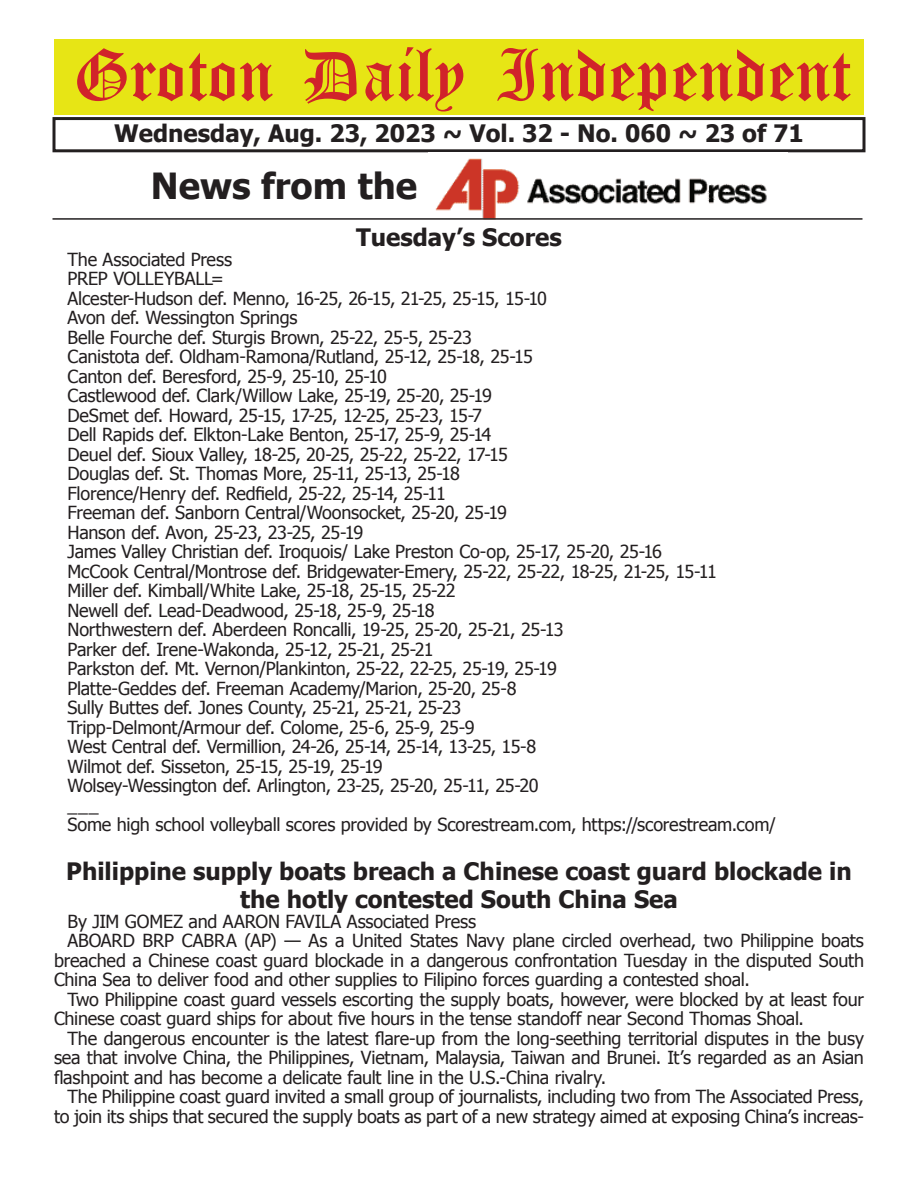
<style>
.page{position:relative;width:918px;height:1188px;background:#fff}
.page>*{position:absolute;margin:0;border:0;box-sizing:border-box;transform-origin:0 0}
.t1{font:54px "Old English Five";color:#d1232a}
.t2{font:700 36px "Tahoma";color:#231f20}
.t3{font:700 24px/28.8px "Tahoma";color:#231f20;text-align:center}
.t4{font:18px/19.5px "Tahoma";letter-spacing:-.015em;color:#231f20}
</style>
<div class="page">
<div style="left:52px;top:117px;width:814px;height:35px;border:3px solid #231f20"></div>
<div style="left:54px;top:40px;width:810px;height:75px;background:#e7e515"></div>
<img style="left:435px;top:158px;width:332px;height:60px">
<hr style="left:52px;top:218px;width:810px;height:2px;background:#231f20">
<h1 class="t1" style="left:73px;top:50px;width:779px">Groton Daily Independent</h1>
<h3 class="t3" style="left:114px;top:117px;width:691px">Wednesday, Aug. 23, 2023 ~ Vol. 32 - No. 060 ~ 23 of 71</h3>
<h2 class="t2" style="left:151px;top:161px;width:268px">News from the</h2>
<h3 class="t3" style="left:356px;top:222px;width:207px">Tuesday’s Scores</h3>
<p class="t4" style="left:68px;top:249px;width:710px">The Associated Press<br>PREP VOLLEYBALL=<br>Alcester-Hudson def. Menno, 16-25, 26-15, 21-25, 25-15, 15-10<br>Avon def. Wessington Springs<br>Belle Fourche def. Sturgis Brown, 25-22, 25-5, 25-23<br>Canistota def. Oldham-Ramona/Rutland, 25-12, 25-18, 25-15<br>Canton def. Beresford, 25-9, 25-10, 25-10<br>Castlewood def. Clark/Willow Lake, 25-19, 25-20, 25-19<br>DeSmet def. Howard, 25-15, 17-25, 12-25, 25-23, 15-7<br>Dell Rapids def. Elkton-Lake Benton, 25-17, 25-9, 25-14<br>Deuel def. Sioux Valley, 18-25, 20-25, 25-22, 25-22, 17-15<br>Douglas def. St. Thomas More, 25-11, 25-13, 25-18<br>Florence/Henry def. Redfield, 25-22, 25-14, 25-11<br>Freeman def. Sanborn Central/Woonsocket, 25-20, 25-19<br>Hanson def. Avon, 25-23, 23-25, 25-19<br>James Valley Christian def. Iroquois/ Lake Preston Co-op, 25-17, 25-20, 25-16<br>McCook Central/Montrose def. Bridgewater-Emery, 25-22, 25-22, 18-25, 21-25, 15-11<br>Miller def. Kimball/White Lake, 25-18, 25-15, 25-22<br>Newell def. Lead-Deadwood, 25-18, 25-9, 25-18<br>Northwestern def. Aberdeen Roncalli, 19-25, 25-20, 25-21, 25-13<br>Parker def. Irene-Wakonda, 25-12, 25-21, 25-21<br>Parkston def. Mt. Vernon/Plankinton, 25-22, 22-25, 25-19, 25-19<br>Platte-Geddes def. Freeman Academy/Marion, 25-20, 25-8<br>Sully Buttes def. Jones County, 25-21, 25-21, 25-23<br>Tripp-Delmont/Armour def. Colome, 25-6, 25-9, 25-9<br>West Central def. Vermillion, 24-26, 25-14, 25-14, 13-25, 15-8<br>Wilmot def. Sisseton, 25-15, 25-19, 25-19<br>Wolsey-Wessington def. Arlington, 23-25, 25-20, 25-11, 25-20<br>___<br>Some high school volleyball scores provided by Scorestream.com, https://scorestream.com/</p>
<h3 class="t3" style="left:66px;top:855px;width:787px">Philippine supply boats breach a Chinese coast guard blockade in the hotly contested South China Sea</h3>
<p class="t4" style="left:68px;top:911px;width:410px">By JIM GOMEZ and AARON FAVILA Associated Press</p>
<p class="t4" style="left:68px;top:930px;width:798px">ABOARD BRP CABRA (AP) — As a United States Navy plane circled overhead, two Philippine boats</p>
<p class="t4" style="left:54px;top:950px;width:812px">breached a Chinese coast guard blockade in a dangerous confrontation Tuesday in the disputed South</p>
<p class="t4" style="left:54px;top:969px;width:697px">China Sea to deliver food and other supplies to Filipino forces guarding a contested shoal.</p>
<p class="t4" style="left:68px;top:989px;width:798px">Two Philippine coast guard vessels escorting the supply boats, however, were blocked by at least four</p>
<p class="t4" style="left:54px;top:1008px;width:752px">Chinese coast guard ships for about five hours in the tense standoff near Second Thomas Shoal.</p>
<p class="t4" style="left:68px;top:1028px;width:798px">The dangerous encounter is the latest flare-up from the long-seething territorial disputes in the busy</p>
<p class="t4" style="left:54px;top:1047px;width:812px">sea that involve China, the Philippines, Vietnam, Malaysia, Taiwan and Brunei. It’s regarded as an Asian</p>
<p class="t4" style="left:54px;top:1067px;width:554px">flashpoint and has become a delicate fault line in the U.S.-China rivalry.</p>
<p class="t4" style="left:68px;top:1086px;width:798px">The Philippine coast guard invited a small group of journalists, including two from The Associated Press,</p>
<p class="t4" style="left:54px;top:1106px;width:812px">to join its ships that secured the supply boats as part of a new strategy aimed at exposing China’s increas-</p>
</div>
